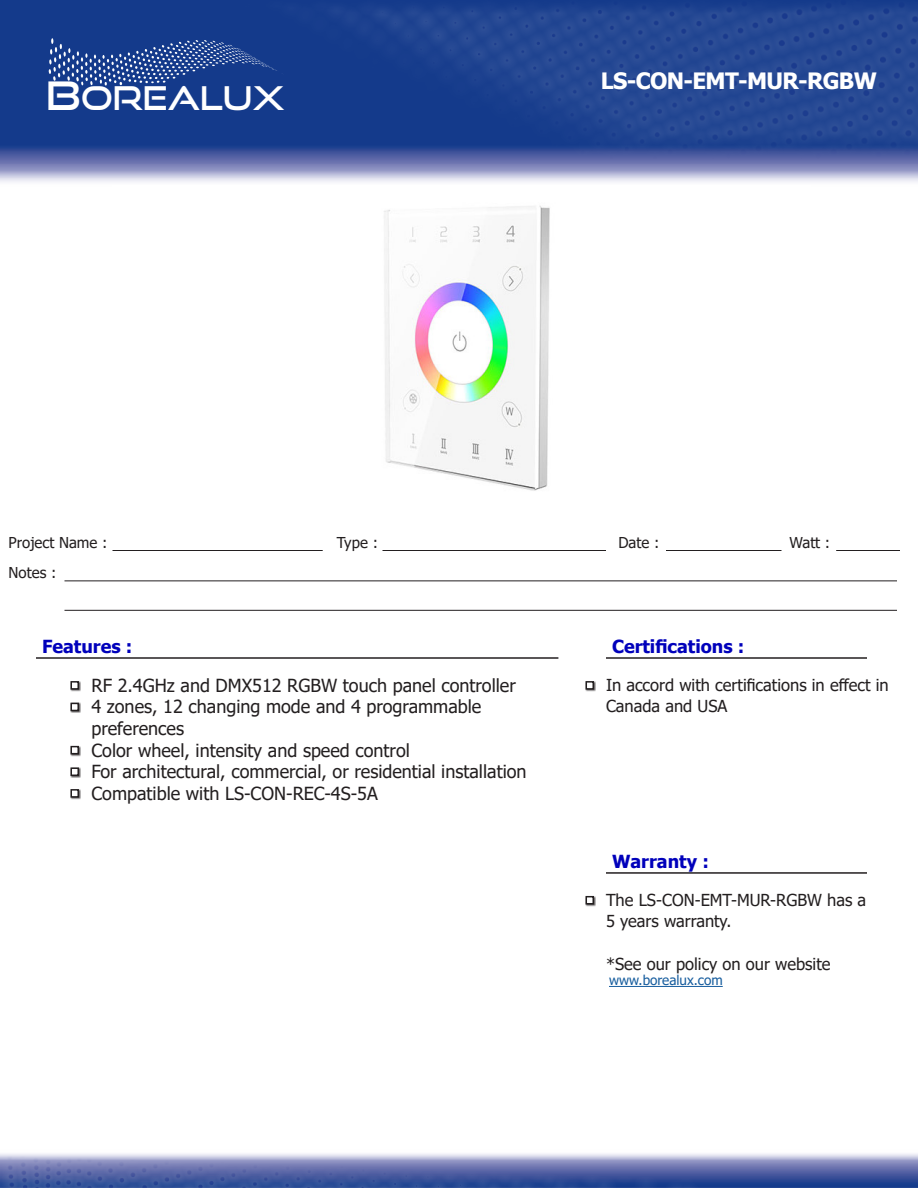
<style>
.page{position:relative;width:918px;height:1188px;background:#fff}
.page>*{position:absolute;margin:0;border:0;box-sizing:border-box;transform-origin:0 0}
.t1{font:32.7px "Good Times Rg";color:#fff}
.t2{font:700 22.5px "Tahoma";letter-spacing:-.03em;color:#fff}
.t3{font:18px/21.6px "Tahoma";color:#231f20}
.t4{font:700 18px "Tahoma";color:#00b}
.t5{font:16.5px/21.6px "Tahoma";color:#231f20}
.t6{font:15px/29.7px "Tahoma";color:#231f20}
.t7{font:13.5px "Tahoma";color:#175d9e}
.s1{font-size:39.3px}
</style>
<div class="page">
<svg style="left:0;top:0;width:918px;height:182px;background:#5e72ad"></svg>
<svg style="left:703px;top:1154px;width:215px;height:34px;background:#6372ad"></svg>
<img style="left:160px;top:0;width:758px;height:163px">
<svg style="left:49px;top:38px;width:235px;height:48px;background:#2c4e97"></svg>
<svg style="left:687px;top:1154px;width:16px;height:34px"></svg>
<img style="left:0;top:1154px;width:687px;height:34px">
<img style="left:384px;top:206px;width:166px;height:285px">
<hr style="left:112px;top:550px;width:211px;height:1px;background:#231f20">
<hr style="left:64px;top:580px;width:833px;height:1px;background:#231f20">
<hr style="left:64px;top:610px;width:833px;height:1px;background:#231f20">
<hr style="left:382px;top:550px;width:224px;height:1px;background:#231f20">
<hr style="left:666px;top:550px;width:116px;height:1px;background:#231f20">
<hr style="left:836px;top:550px;width:64px;height:1px;background:#231f20">
<hr style="left:36px;top:657px;width:522px;height:2px;background:#231f20">
<div style="left:70px;top:703px;width:11px;height:10px;background:#231f20;opacity:.75"></div>
<div style="left:71px;top:703px;width:7px;height:7px;background:#fff"></div>
<div style="left:70px;top:703px;width:9px;height:8px;border:2px solid #231f20"></div>
<div style="left:70px;top:767px;width:11px;height:11px;background:#231f20;opacity:.75"></div>
<div style="left:71px;top:768px;width:7px;height:7px;background:#fff"></div>
<div style="left:70px;top:767px;width:9px;height:9px;border:2px solid #231f20"></div>
<div style="left:70px;top:789px;width:11px;height:11px;background:#231f20;opacity:.75"></div>
<div style="left:71px;top:790px;width:7px;height:7px;background:#fff"></div>
<div style="left:70px;top:789px;width:9px;height:9px;border:2px solid #231f20"></div>
<div style="left:70px;top:746px;width:11px;height:11px;background:#231f20;opacity:.75"></div>
<div style="left:71px;top:747px;width:7px;height:7px;background:#fff"></div>
<div style="left:70px;top:746px;width:9px;height:8px;border:2px solid #231f20"></div>
<div style="left:70px;top:681px;width:11px;height:11px;background:#231f20;opacity:.75"></div>
<div style="left:71px;top:682px;width:7px;height:7px;background:#fff"></div>
<div style="left:70px;top:681px;width:9px;height:9px;border:2px solid #231f20"></div>
<hr style="left:606px;top:657px;width:261px;height:2px;background:#231f20">
<div style="left:585px;top:681px;width:11px;height:11px;background:#231f20;opacity:.75"></div>
<div style="left:586px;top:682px;width:7px;height:7px;background:#fff"></div>
<div style="left:586px;top:681px;width:8px;height:9px;border:2px solid #231f20"></div>
<div style="left:585px;top:896px;width:11px;height:11px;background:#231f20;opacity:.75"></div>
<div style="left:586px;top:897px;width:7px;height:7px;background:#fff"></div>
<div style="left:586px;top:896px;width:8px;height:8px;border:2px solid #231f20"></div>
<hr style="left:606px;top:872px;width:261px;height:2px;background:#231f20">
<hr style="left:609px;top:986px;width:114px;height:1px;background:#175d9e">
<h1 class="t1" style="left:46px;top:78px;width:240px"><span class="s1">B</span>OREALUX</h1>
<p class="t2" style="left:601px;top:65px;width:277px">LS-CON-EMT-MUR-RGBW</p>
<p class="t6" style="left:9px;top:529px;width:100px">Project Name :<br>Notes :</p>
<p class="t6" style="left:337px;top:529px;width:43px">Type :</p>
<p class="t6" style="left:618px;top:529px;width:42px">Date :</p>
<p class="t6" style="left:789px;top:529px;width:42px">Watt :</p>
<p class="t4" style="left:42px;top:634px;width:92px">Features :</p>
<p class="t3" style="left:92px;top:675px;width:437px">RF 2.4GHz and DMX512 RGBW touch panel controller 4 zones, 12 changing mode and 4 programmable preferences<br>Color wheel, intensity and speed control<br>For architectural, commercial, or residential installation Compatible with LS-CON-REC-4S-5A</p>
<p class="t4" style="left:612px;top:634px;width:134px">Certifications :</p>
<p class="t5" style="left:606px;top:675px;width:284px">In accord with certifications in effect in<br>Canada and USA</p>
<p class="t4" style="left:612px;top:849px;width:98px">Warranty :</p>
<p class="t5" style="left:606px;top:890px;width:262px">The LS-CON-EMT-MUR-RGBW has a<br>5 years warranty.</p>
<p class="t5" style="left:606px;top:954px;width:226px">*See our policy on our website</p>
<p class="t7" style="left:609px;top:971px;width:115px">www.borealux.com</p>
</div>
